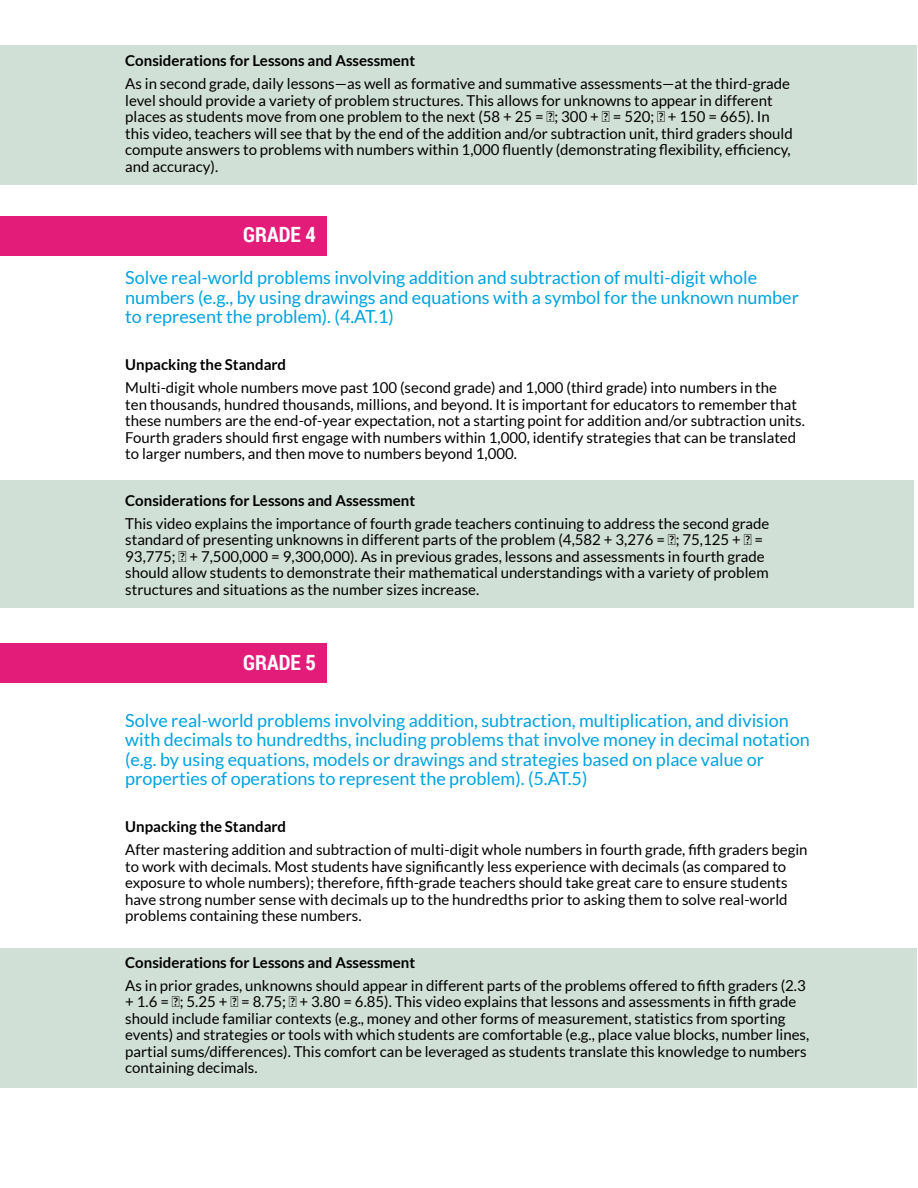
<style>
.page{position:relative;width:918px;height:1188px;background:#fff}
.page>*{position:absolute;margin:0;border:0;box-sizing:border-box;transform-origin:0 0}
.t1{font:700 21px "Roboto Condensed";color:#fff}
.t2{font:18px/19.5px "Lato";color:#00a3e0}
.t3{font:15px/16.5px "Lato";color:#000}
.t4{font:700 15px "Lato";color:#000}
</style>
<div class="page">
<div style="left:1px;top:948px;width:916px;height:140px;background:#d1e0d7"></div>
<div style="left:0;top:480px;width:914px;height:128px;background:#d1e0d7"></div>
<div style="left:0;top:45px;width:916px;height:140px;background:#d1e0d7"></div>
<div style="left:0;top:216px;width:327px;height:40px;background:#e31c79"></div>
<div style="left:0;top:644px;width:327px;height:39px;background:#e31c79"></div>
<p class="t4" style="left:125px;top:52px;width:291px">Considerations for Lessons and Assessment</p>
<p class="t3" style="left:125px;top:76px;width:669px">As in second grade, daily lessons—as well as formative and summative assessments—at the third-grade level should provide a variety of problem structures. This allows for unknowns to appear in different places as students move from one problem to the next (58 + 25 = ⬚; 300 + ⬚ = 520; ⬚ + 150 = 665). In this video, teachers will see that by the end of the addition and/or subtraction unit, third graders should compute answers to problems with numbers within 1,000 fluently (demonstrating flexibility, efficiency, and accuracy).</p>
<h1 class="t1" style="left:243px;top:220px;width:74px">GRADE 4</h1>
<p class="t2" style="left:125px;top:268px;width:675px">Solve real-world problems involving addition and subtraction of multi-digit whole numbers (e.g., by using drawings and equations with a symbol for the unknown number to represent the problem). (4.AT.1)</p>
<p class="t4" style="left:125px;top:356px;width:162px">Unpacking the Standard</p>
<p class="t3" style="left:125px;top:379px;width:681px">Multi-digit whole numbers move past 100 (second grade) and 1,000 (third grade) into numbers in the<br>ten thousands, hundred thousands, millions, and beyond. It is important for educators to remember that these numbers are the end-of-year expectation, not a starting point for addition and/or subtraction units.<br>Fourth graders should first engage with numbers within 1,000, identify strategies that can be translated to larger numbers, and then move to numbers beyond 1,000.</p>
<p class="t4" style="left:125px;top:492px;width:291px">Considerations for Lessons and Assessment</p>
<p class="t3" style="left:125px;top:515px;width:646px">This video explains the importance of fourth grade teachers continuing to address the second grade standard of presenting unknowns in different parts of the problem (4,582 + 3,276 = ⬚; 75,125 + ⬚ = 93,775; ⬚ + 7,500,000 = 9,300,000). As in previous grades, lessons and assessments in fourth grade should allow students to demonstrate their mathematical understandings with a variety of problem structures and situations as the number sizes increase.</p>
<h1 class="t1" style="left:243px;top:647px;width:74px">GRADE 5</h1>
<p class="t2" style="left:125px;top:710px;width:686px">Solve real-world problems involving addition, subtraction, multiplication, and division with decimals to hundredths, including problems that involve money in decimal notation (e.g. by using equations, models or drawings and strategies based on place value or properties of operations to represent the problem). (5.AT.5)</p>
<p class="t4" style="left:125px;top:818px;width:162px">Unpacking the Standard</p>
<p class="t3" style="left:125px;top:841px;width:684px">After mastering addition and subtraction of multi-digit whole numbers in fourth grade, fifth graders begin to work with decimals. Most students have significantly less experience with decimals (as compared to exposure to whole numbers); therefore, fifth-grade teachers should take great care to ensure students have strong number sense with decimals up to the hundredths prior to asking them to solve real-world problems containing these numbers.</p>
<p class="t4" style="left:125px;top:954px;width:291px">Considerations for Lessons and Assessment</p>
<p class="t3" style="left:125px;top:977px;width:686px">As in prior grades, unknowns should appear in different parts of the problems offered to fifth graders (2.3 + 1.6 = ⬚; 5.25 + ⬚ = 8.75; ⬚ + 3.80 = 6.85). This video explains that lessons and assessments in fifth grade should include familiar contexts (e.g., money and other forms of measurement, statistics from sporting events) and strategies or tools with which students are comfortable (e.g., place value blocks, number lines, partial sums/differences). This comfort can be leveraged as students translate this knowledge to numbers containing decimals.</p>
</div>
